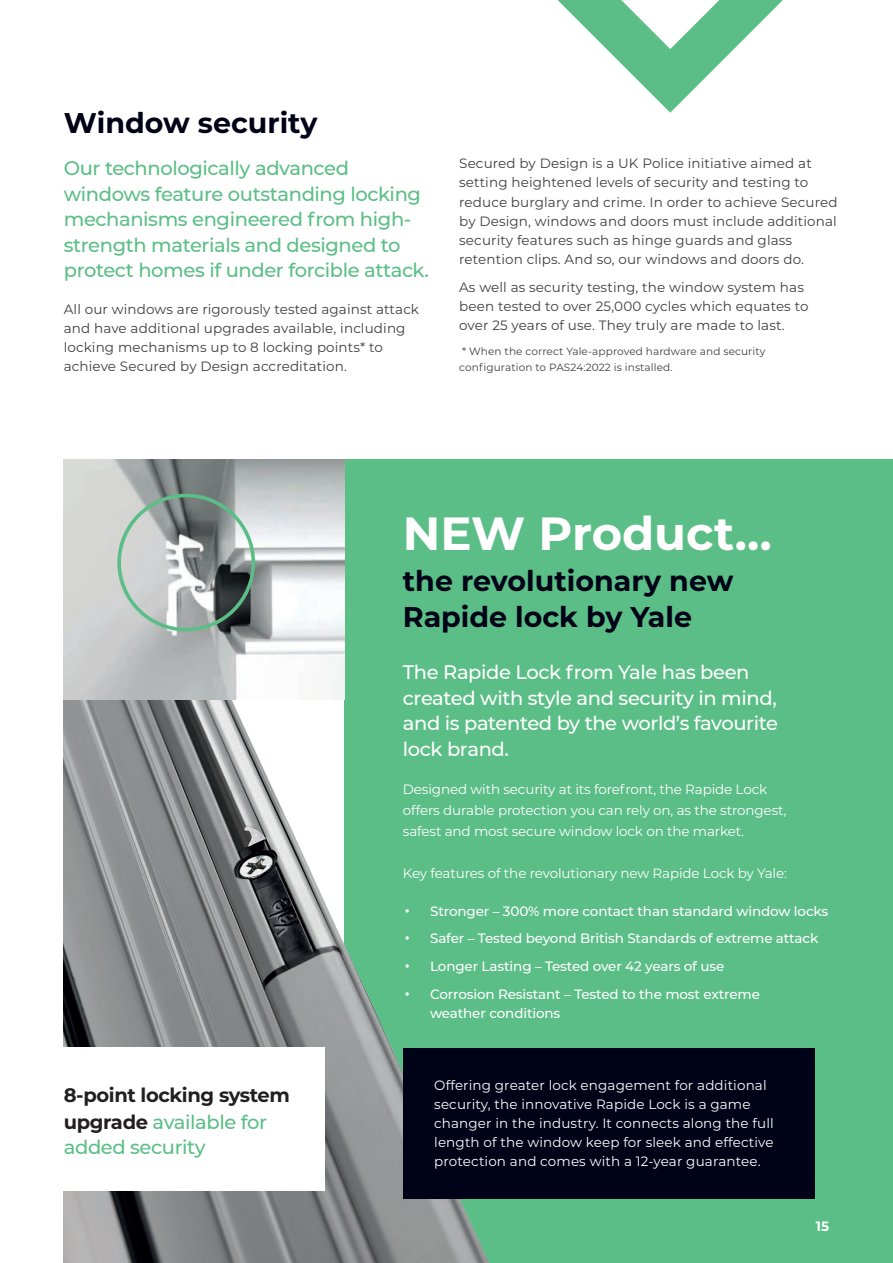
<style>
.page{position:relative;width:893px;height:1263px;background:#fff}
.page>*{position:absolute;margin:0;border:0;box-sizing:border-box;transform-origin:0 0}
.t1{font:700 46.5px "Montserrat";color:#fff}
.t2{font:700 28.5px/36px "Montserrat";color:#000217}
.t3{font:500 19.5px/25.5px "Montserrat";letter-spacing:-.02em;color:#5bbe86}
.t4{font:500 19.5px/25.5px "Montserrat";letter-spacing:-.02em;color:#fff}
.t5{font:700 19.5px/26.2px "Montserrat";letter-spacing:-.02em;color:#231f20}
.t6{font:13.5px/19.2px "Montserrat";letter-spacing:.01em;color:#3e3e3f}
.t7{font:13.5px/19.2px "Montserrat";letter-spacing:-.005em;color:#fff}
.t8{font:500 13.5px/19.2px "Montserrat";letter-spacing:-.01em;color:#fff}
.t9{font:700 13.5px "Montserrat";color:#fff}
.t10{font:10.5px/16.5px "Montserrat";letter-spacing:.01em;color:#3e3e3f}
.s1{font-weight:500;color:#5bbe86}
.s2{font-size:18px}
</style>
<div class="page">
<div style="left:344px;top:459px;width:549px;height:804px;background:#5bbe86"></div>
<img style="left:64px;top:459px;width:429px;height:804px">
<div style="left:0;top:1047px;width:325px;height:144px;background:#fff"></div>
<img style="left:64px;top:459px;width:280px;height:241px">
<div style="left:117px;top:494px;width:138px;height:137px;border:4px solid #5bbe86;border-radius:50%"></div>
<div style="left:403px;top:1047px;width:412px;height:151px;background:#000217"></div>
<svg style="left:557px;top:0;width:226px;height:113px"></svg>
<p class="t2" style="left:64px;top:103px;width:255px">Window security</p>
<p class="t3" style="left:64px;top:155px;width:367px">Our technologically advanced windows feature outstanding locking mechanisms engineered from high&shy;strength materials and designed to protect homes if under forcible attack.</p>
<p class="t6" style="left:64px;top:299px;width:357px">All our windows are rigorously tested against attack and have additional upgrades available, including locking mechanisms up to 8 locking points* to achieve Secured by Design accreditation.</p>
<p class="t6" style="left:459px;top:153px;width:380px">Secured by Design is a UK Police initiative aimed at setting heightened levels of security and testing to reduce burglary and crime. In order to achieve Secured by Design, windows and doors must include additional security features such as hinge guards and glass retention clips. And so, our windows and doors do.</p>
<p class="t6" style="left:459px;top:277px;width:351px">As well as security testing, the window system has been tested to over 25,000 cycles which equates to over 25 years of use. They truly are made to last.</p>
<p class="t10" style="left:459px;top:342px;width:308px">* When the correct Yale-approved hardware and security configuration to PAS24:2022 is installed.</p>
<p class="t1" style="left:403px;top:500px;width:370px">NEW Product…</p>
<p class="t2" style="left:403px;top:561px;width:332px">the revolutionary new<br>Rapide lock by Yale</p>
<p class="t4" style="left:403px;top:659px;width:377px">The Rapide Lock from Yale has been created with style and security in mind, and is patented by the world’s favourite lock brand.</p>
<p class="t7" style="left:403px;top:778px;width:385px;line-height:21px">Designed with security at its forefront, the Rapide Lock offers durable protection you can rely on, as the strongest, safest and most secure window lock on the market.</p>
<p class="t7" style="left:403px;top:863px;width:385px">Key features of the revolutionary new Rapide Lock by Yale:</p>
<p class="t5" style="left:64px;top:1080px;width:228px">8-point locking system upgrade <span class="s1">available for added security</span></p>
<p class="t8" style="left:405px;top:901px;width:425px"><span class="s2">•</span> Stronger – 300% more contact than standard window locks</p>
<p class="t8" style="left:405px;top:928px;width:415px"><span class="s2">•</span> Safer – Tested beyond British Standards of extreme attack</p>
<p class="t8" style="left:405px;top:956px;width:321px"><span class="s2">•</span> Longer Lasting – Tested over 42 years of use</p>
<p class="t8" style="left:430px;top:984px;width:331px;text-indent:-25px"><span class="s2">•</span> Corrosion Resistant – Tested to the most extreme weather conditions</p>
<p class="t7" style="left:434px;top:1075px;width:341px">Offering greater lock engagement for additional security, the innovative Rapide Lock is a game changer in the industry. It connects along the full length of the window keep for sleek and effective protection and comes with a 12-year guarantee.</p>
<p class="t9" style="left:816px;top:1216px;width:15px">15</p>
</div>
